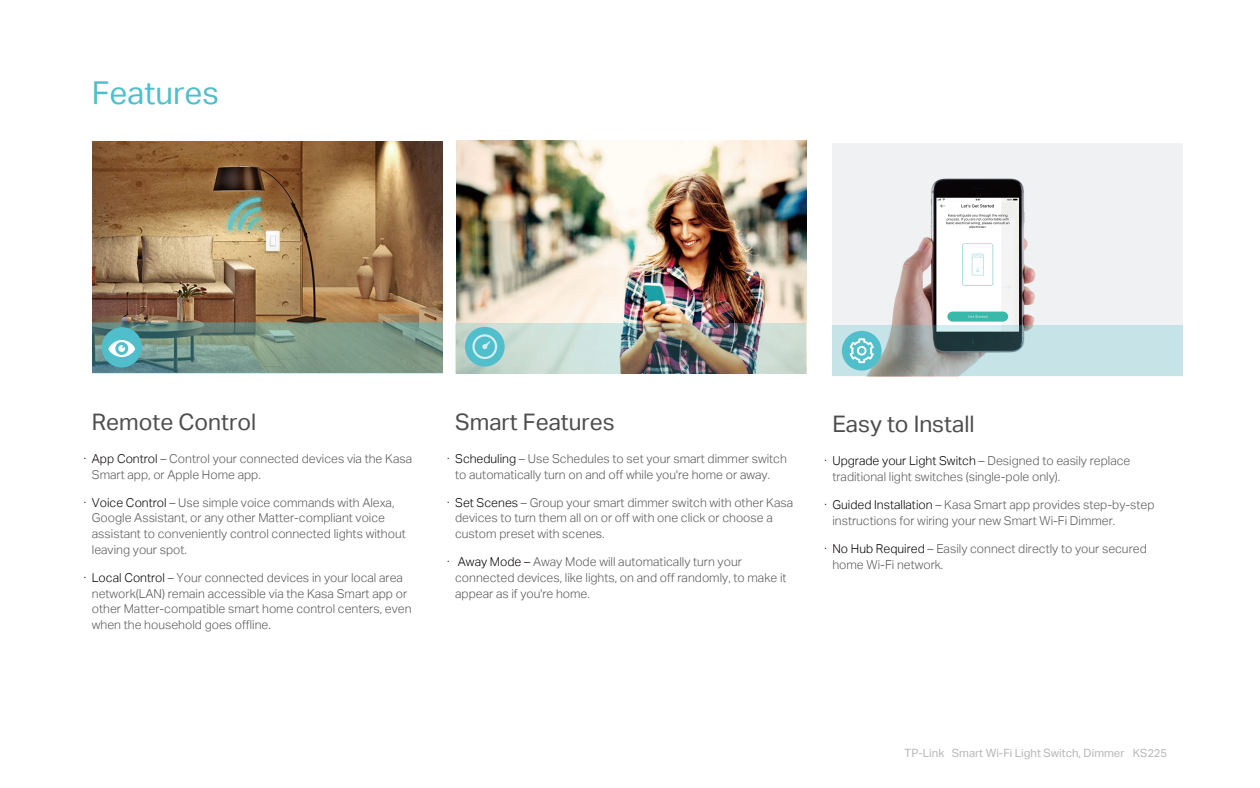
<style>
.page{position:relative;width:1260px;height:788px;background:#fff}
.page>*{position:absolute;margin:0;border:0;box-sizing:border-box;transform-origin:0 0}
.t1{font:31.5px "TP Link Aktiv Regular";color:#51bfcb}
.t2{font:22.75px "TP Link Aktiv Regular";color:#4e4d4d}
.t3{font:12.25px/15.8px "TP Link Aktiv Light";color:#595757}
.t4{font:11.38px "TP Link Aktiv Regular";color:#b6b6b6}
.s1{color:#060001}
.s2{color:#231c1a}
.s3{font-size:11.2px}
</style>
<div class="page">
<img style="left:93px;top:142px;width:350px;height:180px">
<svg style="left:93px;top:322px;width:350px;height:1px"></svg>
<img style="left:456px;top:140px;width:350px;height:183px">
<svg style="left:93px;top:323px;width:350px;height:50px"></svg>
<img style="left:832px;top:144px;width:350px;height:233px">
<img style="left:456px;top:323px;width:350px;height:50px">
<div style="left:102px;top:328px;width:39px;height:39px;background:#51bfcb;border-radius:50%"></div>
<svg style="left:109px;top:340px;width:26px;height:17px"></svg>
<svg style="left:832px;top:325px;width:351px;height:51px;fill:#c6e4e7"></svg>
<div style="left:842px;top:331px;width:40px;height:39px;background:#51bfcb;border-radius:50%"></div>
<svg style="left:850px;top:338px;width:24px;height:25px"></svg>
<h1 class="t1" style="left:92px;top:75px;width:129px">Features</h1>
<h2 class="t2" style="left:92px;top:408px;width:166px">Remote Control</h2>
<h2 class="t2" style="left:455px;top:408px;width:161px">Smart Features</h2>
<p class="t3" style="left:92px;top:450px;width:322px;text-indent:-8px"><span class="s1">· App Control</span> – Control your connected devices via the Kasa<br>Smart app, or Apple Home app.</p>
<p class="t3" style="left:92px;top:494px;width:315px;text-indent:-8px"><span class="s1">· Voice Control</span> – Use simple voice commands with Alexa, Google Assistant, or any other Matter-compliant voice assistant to conveniently control connected lights without leaving your spot.</p>
<p class="t3" style="left:92px;top:569px;width:321px;text-indent:-8px"><span class="s1">· Local Control</span> – Your connected devices in your local area network(LAN) remain accessible via the Kasa Smart app or other Matter-compatible smart home control centers, even when the household goes offline.</p>
<p class="t3" style="left:455px;top:450px;width:333px;text-indent:-8px"><span class="s1">· Scheduling</span> – Use Schedules to set your smart dimmer switch to automatically turn on and off while you're home or away.</p>
<p class="t3" style="left:455px;top:494px;width:340px;text-indent:-8px"><span class="s1">· Set Scenes</span> – Group your smart dimmer switch with other Kasa devices to turn them all on or off with one click or choose a custom preset with scenes.</p>
<p class="t3" style="left:455px;top:554px;width:333px;text-indent:-8px"><span class="s1">· Away Mode</span> <span class="s2">–</span> Away Mode will automatically turn your connected devices, like lights, on and off randomly, to make it appear as if you're home.</p>
<h2 class="t2" style="left:832px;top:411px;width:144px">Easy to Install</h2>
<p class="t3" style="left:832px;top:453px;width:300px;text-indent:-8px"><span class="s1">· Upgrade your Light Switch</span> – Designed to easily replace traditional light switches (single-pole only).</p>
<p class="t3" style="left:832px;top:497px;width:324px;text-indent:-8px"><span class="s1">· Guided Installation</span> – Kasa Smart app provides step-by-step instructions for wiring your new Smart Wi-Fi Dimmer.</p>
<p class="t3" style="left:832px;top:540px;width:316px;text-indent:-8px"><span class="s1">· No Hub Required</span> – Easily connect directly to your secured home Wi-Fi network.</p>
<p class="t4" style="left:905px;top:746px;width:264px">TP-Link Smart Wi-Fi Light Switch, Dimmer <span class="s3">KS225</span></p>
</div>
